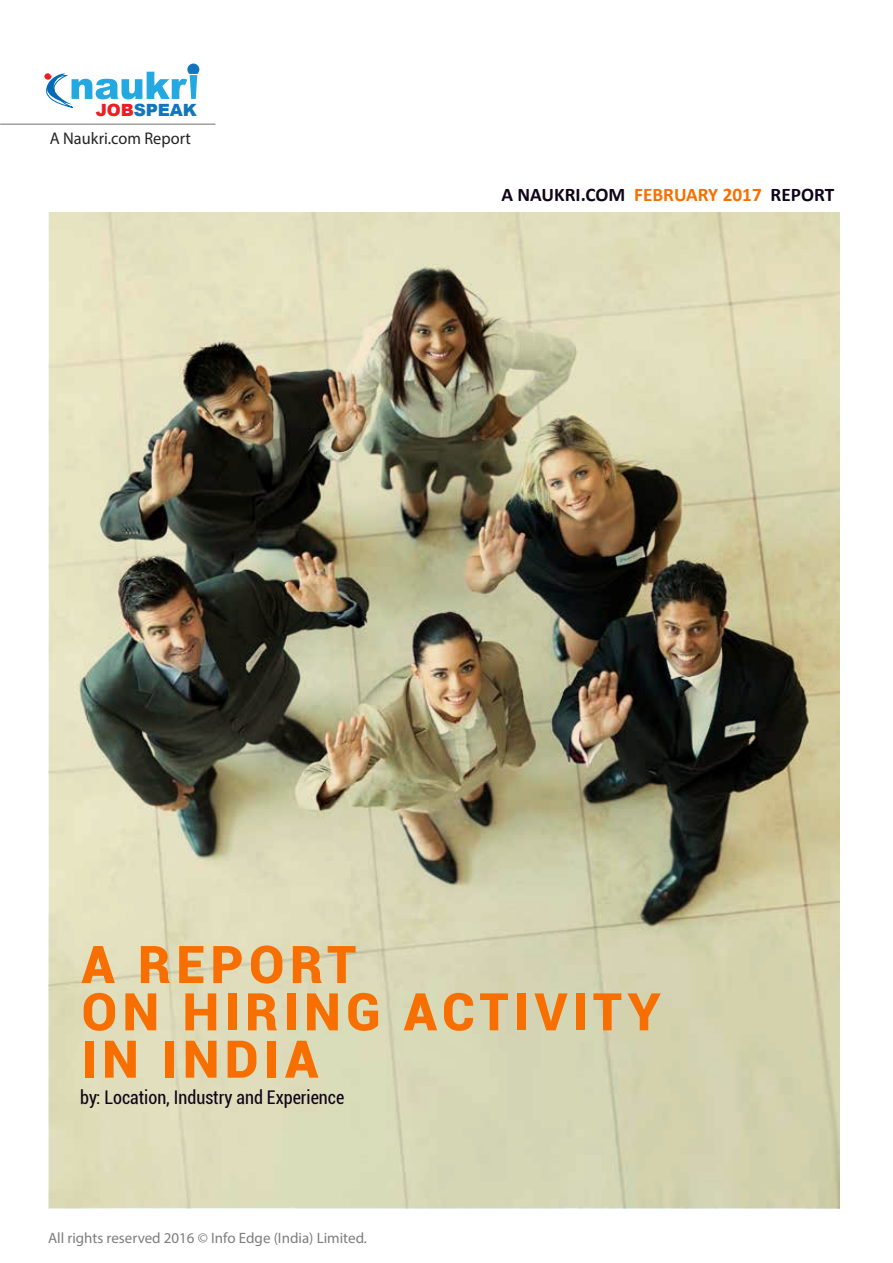
<style>
.page{position:relative;width:893px;height:1263px;background:#fff}
.page>*{position:absolute;margin:0;border:0;box-sizing:border-box;transform-origin:0 0}
.t1{font:900 51.9px/47.4px "Roboto";letter-spacing:.1em;color:#f76f00}
.t2{font:700 19.2px "Calibri";color:#0f0419}
.t3{font:condensed 18.9px "Roboto";color:#0f0419;scale:.96 1}
.t4{font:16.95px "Myriad Pro";color:#232323;scale:.96 1}
.t5{font:900 16.8px "Arial";letter-spacing:-.01em;color:#1176bb}
.t6{font:15px "Myriad Pro";color:#7d7d7d}
.s1{color:#ee1c23}
.s2{color:#f76f00}
</style>
<div class="page">
<img style="left:49px;top:212px;width:790px;height:996px">
<hr style="left:0;top:124px;width:215px;height:1px;background:#808080">
<svg style="left:44px;top:64px;width:155px;height:44px"></svg>
<p class="t5" style="left:96px;top:97px;width:102px"><span class="s1">JOB</span>SPEAK</p>
<p class="t4" style="left:50px;top:127px;width:148px">A Naukri.com Report</p>
<p class="t2" style="left:501px;top:183px;width:334px">A NAUKRI.COM <span class="s2">FEBRUARY 2017</span> REPORT</p>
<h1 class="t1" style="left:81px;top:939px;width:581px">A REPORT<br>ON HIRING ACTIVITY<br>IN INDIA</h1>
<p class="t3" style="left:80px;top:1084px;width:277px">by: Location, Industry and Experience</p>
<p class="t6" style="left:48px;top:1229px;width:321px">All rights reserved 2016 © Info Edge (India) Limited.</p>
</div>
